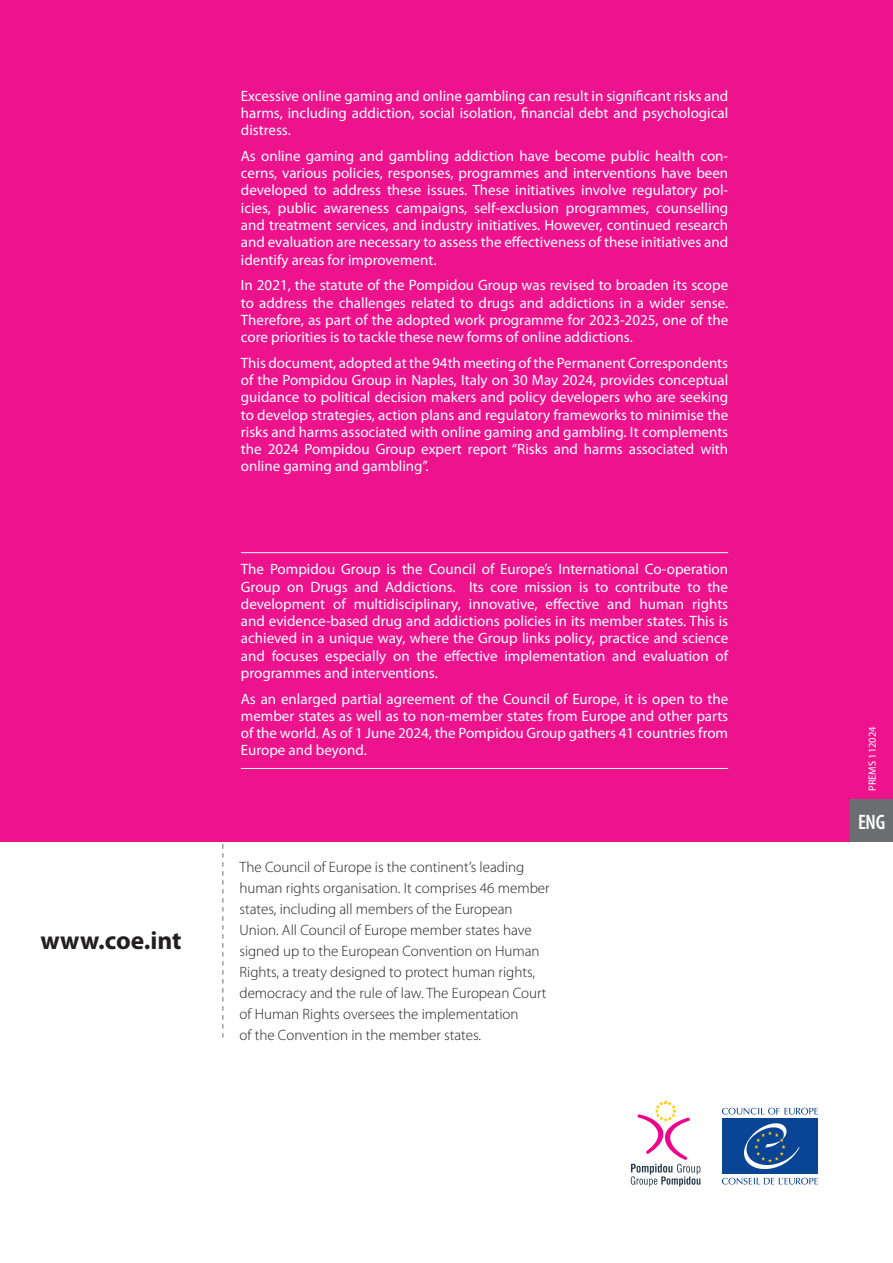
<style>
.page{position:relative;width:893px;height:1263px;background:#fff}
.page>*{position:absolute;margin:0;border:0;box-sizing:border-box;transform-origin:0 0}
.t1{font:700 25.5px "Myriad Pro";color:#231f20}
.t2{font:600 condensed 21px "Myriad Pro";color:#fff}
.t3{font:15px/17.2px "Myriad Pro";color:#fff;text-align:justify}
.t4{font:300 15px/20.9px "Myriad Pro";color:#231f20}
.t5{font:10.5px "Myriad Pro";color:#fff}
</style>
<div class="page">
<svg style="left:222px;top:844px;width:1px;height:193px"></svg>
<div style="left:0;top:0;width:893px;height:842px;background:#ed138d"></div>
<svg style="left:631px;top:1100px;width:69px;height:86px"></svg>
<svg style="left:722px;top:1108px;width:96px;height:6px"></svg>
<div style="left:722px;top:1118px;width:96px;height:56px;background:#094594"></div>
<svg style="left:744px;top:1123px;width:56px;height:46px"></svg>
<svg style="left:722px;top:1177px;width:96px;height:7px"></svg>
<div style="left:850px;top:799px;width:43px;height:43px;background:#6c6d70"></div>
<hr style="left:241px;top:552px;width:487px;height:1px;background:#fff">
<hr style="left:241px;top:768px;width:487px;height:1px;background:#fff">
<h1 class="t1" style="left:40px;top:924px;width:143px">www.coe.int</h1>
<p class="t3" style="left:241px;top:87px;width:489px">Excessive online gaming and online gambling can result in significant risks and harms, including addiction, social isolation, financial debt and psychological distress.</p>
<p class="t3" style="left:241px;top:147px;width:489px">As online gaming and gambling addiction have become public health con&shy;cerns, various policies, responses, programmes and interventions have been developed to address these issues. These initiatives involve regulatory pol&shy;icies, public awareness campaigns, self-exclusion programmes, counselling and treatment services, and industry initiatives. However, continued research and evaluation are necessary to assess the effectiveness of these initiatives and identify areas for improvement.</p>
<p class="t3" style="left:241px;top:276px;width:489px">In 2021, the statute of the Pompidou Group was revised to broaden its scope to address the challenges related to drugs and addictions in a wider sense.<br>Therefore, as part of the adopted work programme for 2023-2025, one of the core priorities is to tackle these new forms of online addictions.</p>
<p class="t3" style="left:241px;top:354px;width:489px">This document, adopted at the 94th meeting of the Permanent Correspondents of the Pompidou Group in Naples, Italy on 30 May 2024, provides conceptual guidance to political decision makers and policy developers who are seeking to develop strategies, action plans and regulatory frameworks to minimise the risks and harms associated with online gaming and gambling. It complements the 2024 Pompidou Group expert report “Risks and harms associated with online gaming and gambling”.</p>
<p class="t3" style="left:241px;top:560px;width:489px">The Pompidou Group is the Council of Europe’s International Co-operation Group on Drugs and Addictions. Its core mission is to contribute to the development of multidisciplinary, innovative, effective and human rights and evidence-based drug and addictions policies in its member states. This is achieved in a unique way, where the Group links policy, practice and science and focuses especially on the effective implementation and evaluation of programmes and interventions.</p>
<p class="t3" style="left:241px;top:690px;width:489px">As an enlarged partial agreement of the Council of Europe, it is open to the member states as well as to non-member states from Europe and other parts of the world. As of 1 June 2024, the Pompidou Group gathers 41 countries from Europe and beyond.</p>
<p class="t4" style="left:239px;top:857px;width:312px">The Council of Europe is the continent’s leading human rights organisation. It comprises 46 member states, including all members of the European Union. All Council of Europe member states have signed up to the European Convention on Human Rights, a treaty designed to protect human rights, democracy and the rule of law. The European Court of Human Rights oversees the implementation<br>of the Convention in the member states.</p>
<p class="t5" style="left:877px;top:722px;width:66px;rotate:90deg">PREMS 154622</p>
<p class="t5" style="left:866px;top:791px;width:66px;rotate:-90deg">PREMS 112024</p>
<h2 class="t2" style="left:858px;top:809px;width:29px">ENG</h2>
</div>
